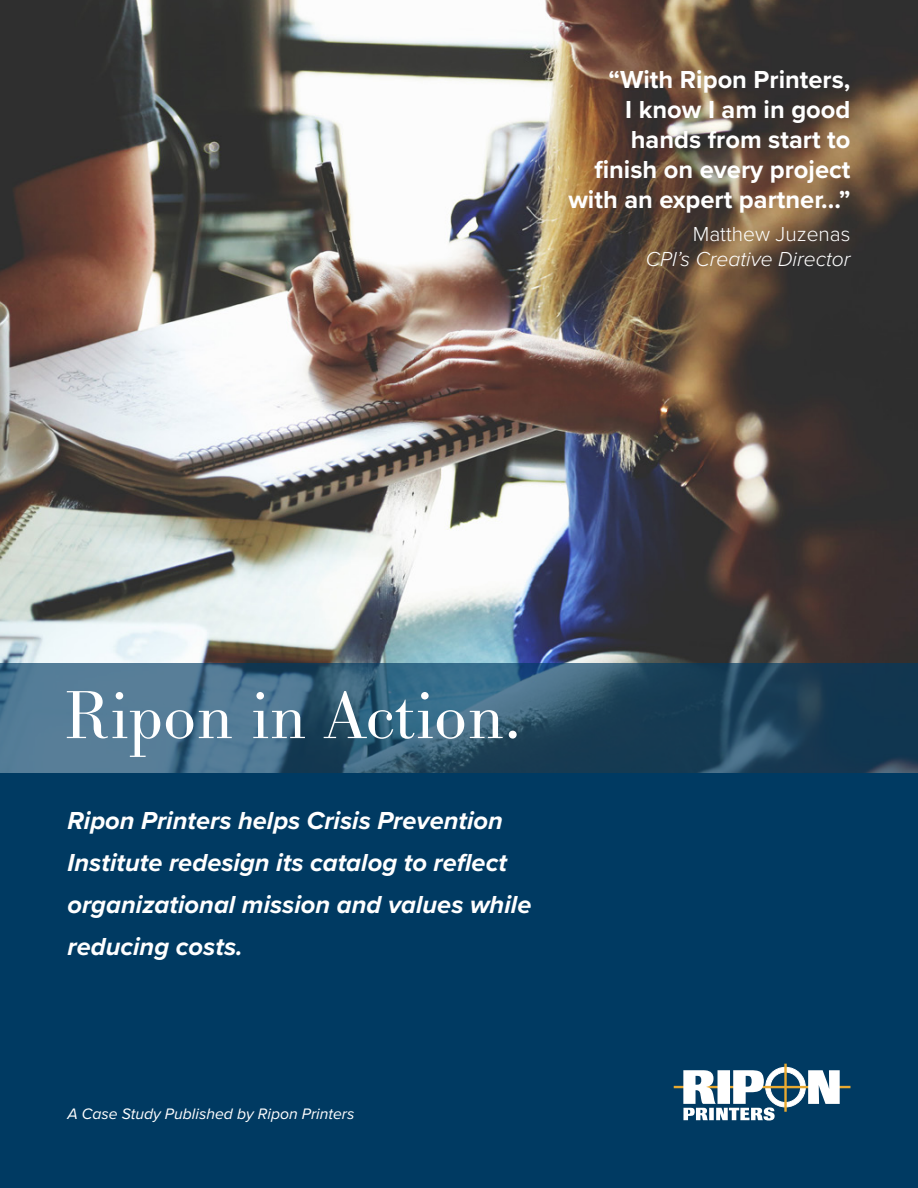
<style>
.page{position:relative;width:918px;height:1188px;background:#fff}
.page>*{position:absolute;margin:0;border:0;box-sizing:border-box;transform-origin:0 0}
.t1{font:300 70.5px "Bodoni URW";color:#fff}
.t2{font:italic 700 25.5px/42px "Proxima Nova";color:#fff}
.t3{font:700 25.5px/30px "Proxima Nova";color:#fff;text-align:right}
.t4{font:italic 300 21px "Proxima Nova";color:#fff}
.t5{font:300 21px "Proxima Nova";color:#fff}
.t6{font:italic 15.75px "Proxima Nova";color:#fff}
</style>
<div class="page">
<img style="left:0;top:0;width:918px;height:663px">
<div style="left:0;top:773px;width:918px;height:415px;background:#003a62"></div>
<svg style="left:0;top:663px;width:918px;height:110px;background:#335a73"></svg>
<svg style="left:674px;top:1064px;width:176px;height:56px"></svg>
<p class="t3" style="left:568px;top:64px;width:284px">“With Ripon Printers,<br>I know I am in good hands from start to finish on every project with an expert partner...”</p>
<p class="t5" style="left:693px;top:218px;width:159px">Matthew Juzenas</p>
<p class="t4" style="left:646px;top:243px;width:206px">CPI’s Creative Director</p>
<h1 class="t1" style="left:64px;top:674px;width:458px">Ripon in Action.</h1>
<p class="t2" style="left:68px;top:799px;width:465px">Ripon Printers helps Crisis Prevention Institute redesign its catalog to reflect organizational mission and values while reducing costs.</p>
<p class="t6" style="left:68px;top:1102px;width:288px">A Case Study Published by Ripon Printers</p>
</div>
